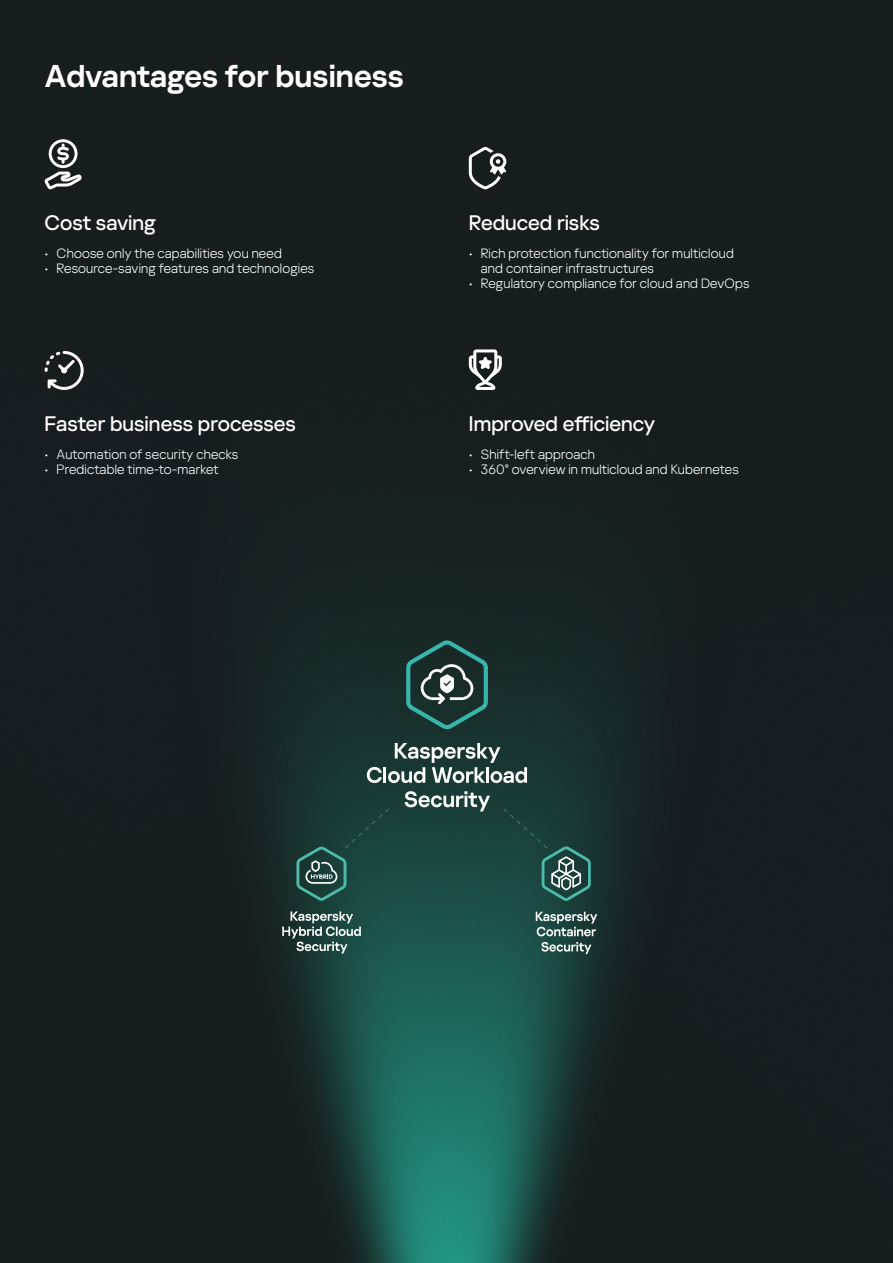
<style>
.page{position:relative;width:893px;height:1263px;background:#171e1e}
.page>*{position:absolute;margin:0;border:0;box-sizing:border-box;transform-origin:0 0}
.t1{font:600 31.5px "Kaspersky Sans Display";color:#fff}
.t2{font:500 21px "Kaspersky Sans Display";color:#fff}
.t3{font:300 13.5px/15px "Kaspersky Sans Display";letter-spacing:.015em;color:#fff}
</style>
<div class="page">
<img style="left:40px;top:361px;width:800px;height:902px">
<svg style="left:44px;top:139px;width:38px;height:51px"></svg>
<svg style="left:469px;top:147px;width:37px;height:42px"></svg>
<svg style="left:45px;top:351px;width:39px;height:39px"></svg>
<svg style="left:469px;top:349px;width:33px;height:41px"></svg>
<svg style="left:282px;top:911px;width:79px;height:43px;background:#4c6764"></svg>
<svg style="left:536px;top:912px;width:61px;height:42px;background:#55726e"></svg>
<svg style="left:406px;top:640px;width:82px;height:89px;background:#2f514e"></svg>
<svg style="left:367px;top:743px;width:160px;height:40px"></svg>
<svg style="left:405px;top:791px;width:85px;height:20px"></svg>
<svg style="left:297px;top:807px;width:93px;height:94px;background:#214a44"></svg>
<svg style="left:502px;top:807px;width:89px;height:94px;background:#254d49"></svg>
<h1 class="t1" style="left:45px;top:52px;width:361px">Advantages for business</h1>
<h2 class="t2" style="left:45px;top:208px;width:113px">Cost saving</h2>
<p class="t3" style="left:45px;top:245px;width:239px">• Choose only the capabilities you need</p>
<p class="t3" style="left:45px;top:260px;width:271px">• Resource-saving features and technologies</p>
<h2 class="t2" style="left:45px;top:408px;width:253px">Faster business processes</h2>
<p class="t3" style="left:45px;top:446px;width:195px">• Automation of security checks</p>
<p class="t3" style="left:45px;top:461px;width:176px">• Predictable time-to-market</p>
<h2 class="t2" style="left:469px;top:208px;width:133px">Reduced risks</h2>
<p class="t3" style="left:481px;top:245px;width:254px;text-indent:-12px">• Rich protection functionality for multicloud and container infrastructures</p>
<p class="t3" style="left:469px;top:275px;width:282px">• Regulatory compliance for cloud and DevOps</p>
<h2 class="t2" style="left:469px;top:408px;width:188px">Improved efficiency</h2>
<p class="t3" style="left:469px;top:446px;width:128px">• Shift-left approach</p>
<p class="t3" style="left:469px;top:461px;width:272px">• 360° overview in multicloud and Kubernetes</p>
</div>
